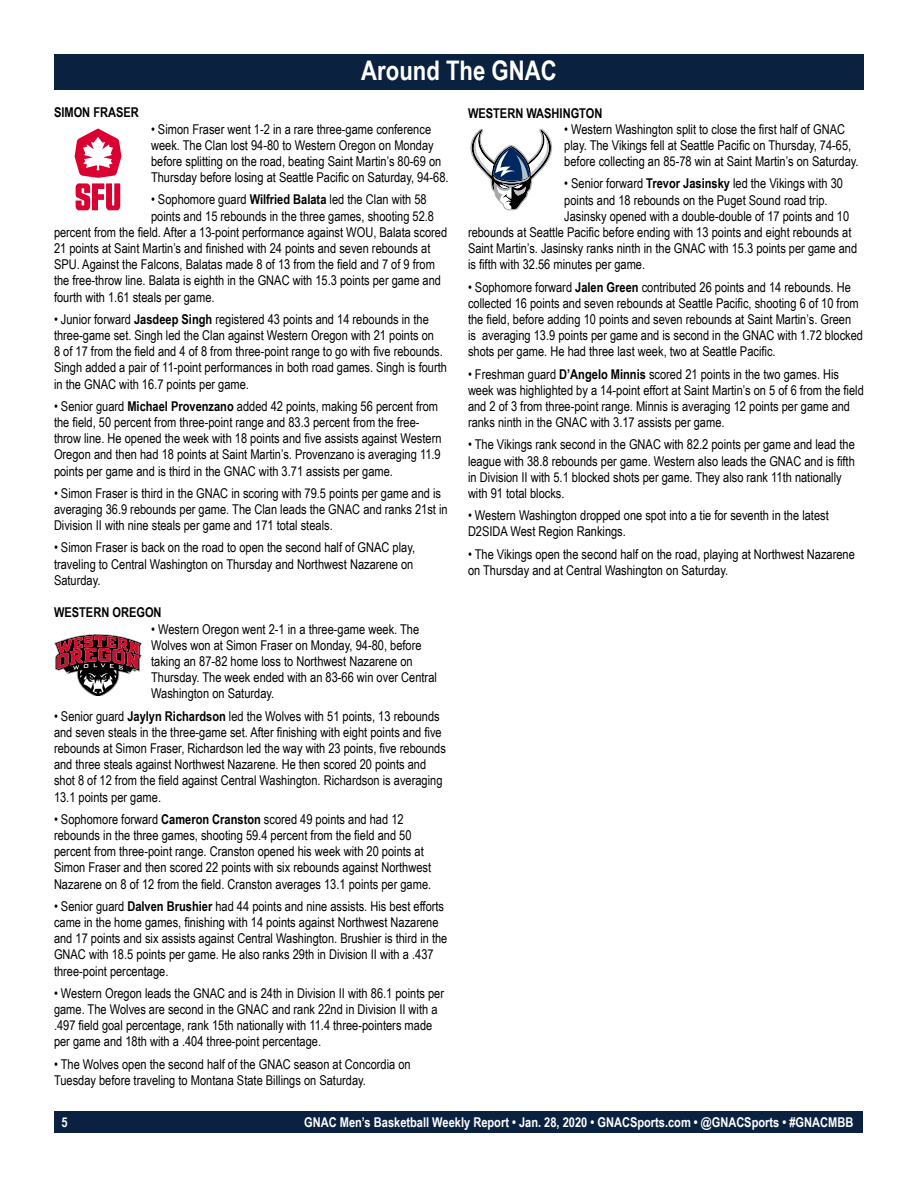
<style>
.page{position:relative;width:918px;height:1188px;background:#fff}
.page>*{position:absolute;margin:0;border:0;box-sizing:border-box;transform-origin:0 0}
.t1{font:700 27px "Arial Narrow";color:#fff}
.t2{font:13.5px/16.2px "Arial Narrow";color:#000}
.t3{font:700 13.5px "Arial Narrow";color:#fff}
.t4{font:700 13.5px "Arial Narrow";color:#000}
.s1{font-weight:700}
</style>
<div class="page">
<div style="left:55px;top:1111px;width:808px;height:22px;background:#0a2240"></div>
<svg style="left:54px;top:634px;width:88px;height:61px"></svg>
<svg style="left:75px;top:128px;width:46px;height:82px"></svg>
<div style="left:54px;top:54px;width:810px;height:36px;background:#0a2240"></div>
<svg style="left:470px;top:129px;width:82px;height:82px"></svg>
<h1 class="t1" style="left:361px;top:50px;width:197px">Around The GNAC</h1>
<p class="t4" style="left:468px;top:103px;width:136px">WESTERN WASHINGTON</p>
<p class="t2" style="left:564px;top:120px;width:296px">• Western Washington split to close the first half of GNAC play. The Vikings fell at Seattle Pacific on Thursday, 74-65, before collecting an 85-78 win at Saint Martin’s on Saturday.</p>
<p class="t2" style="left:564px;top:175px;width:280px">• Senior forward <span class="s1">Trevor Jasinsky</span> led the Vikings with 30</p>
<p class="t2" style="left:564px;top:191px;width:265px">points and 18 rebounds on the Puget Sound road trip.</p>
<p class="t2" style="left:564px;top:207px;width:286px">Jasinsky opened with a double-double of 17 points and 10</p>
<p class="t2" style="left:468px;top:224px;width:385px">rebounds at Seattle Pacific before ending with 13 points and eight rebounds at</p>
<p class="t2" style="left:468px;top:240px;width:391px">Saint Martin’s. Jasinsky ranks ninth in the GNAC with 15.3 points per game and</p>
<p class="t2" style="left:468px;top:256px;width:179px">is fifth with 32.56 minutes per game.</p>
<p class="t2" style="left:468px;top:278px;width:397px">• Sophomore forward <span class="s1">Jalen Green</span> contributed 26 points and 14 rebounds. He collected 16 points and seven rebounds at Seattle Pacific, shooting 6 of 10 from the field, before adding 10 points and seven rebounds at Saint Martin’s. Green<br>is averaging 13.9 points per game and is second in the GNAC with 1.72 blocked shots per game. He had three last week, two at Seattle Pacific.</p>
<p class="t2" style="left:468px;top:365px;width:397px">• Freshman guard <span class="s1">D’Angelo Minnis</span> scored 21 points in the two games. His week was highlighted by a 14-point effort at Saint Martin’s on 5 of 6 from the field and 2 of 3 from three-point range. Minnis is averaging 12 points per game and ranks ninth in the GNAC with 3.17 assists per game.</p>
<p class="t2" style="left:468px;top:436px;width:388px">• The Vikings rank second in the GNAC with 82.2 points per game and lead the league with 38.8 rebounds per game. Western also leads the GNAC and is fifth in Division II with 5.1 blocked shots per game. They also rank 11th nationally with 91 total blocks.</p>
<p class="t2" style="left:468px;top:507px;width:362px">• Western Washington dropped one spot into a tie for seventh in the latest<br>D2SIDA West Region Rankings.</p>
<p class="t2" style="left:468px;top:545px;width:388px">• The Vikings open the second half on the road, playing at Northwest Nazarene on Thursday and at Central Washington on Saturday.</p>
<p class="t4" style="left:54px;top:102px;width:86px">SIMON FRASER</p>
<p class="t2" style="left:151px;top:120px;width:299px">• Simon Fraser went 1-2 in a rare three-game conference week. The Clan lost 94-80 to Western Oregon on Monday before splitting on the road, beating Saint Martin’s 80-69 on Thursday before losing at Seattle Pacific on Saturday, 94-68.</p>
<p class="t2" style="left:151px;top:191px;width:277px">• Sophomore guard <span class="s1">Wilfried Balata</span> led the Clan with 58</p>
<p class="t2" style="left:151px;top:207px;width:285px">points and 15 rebounds in the three games, shooting 52.8</p>
<p class="t2" style="left:54px;top:223px;width:395px">percent from the field. After a 13-point performance against WOU, Balata scored</p>
<p class="t2" style="left:54px;top:240px;width:378px">21 points at Saint Martin’s and finished with 24 points and seven rebounds at</p>
<p class="t2" style="left:54px;top:256px;width:382px">SPU. Against the Falcons, Balatas made 8 of 13 from the field and 7 of 9 from</p>
<p class="t2" style="left:54px;top:272px;width:389px">the free-throw line. Balata is eighth in the GNAC with 15.3 points per game and</p>
<p class="t2" style="left:54px;top:288px;width:162px">fourth with 1.61 steals per game.</p>
<p class="t2" style="left:54px;top:310px;width:395px">• Junior forward <span class="s1">Jasdeep Singh</span> registered 43 points and 14 rebounds in the three-game set. Singh led the Clan against Western Oregon with 21 points on<br>8 of 17 from the field and 4 of 8 from three-point range to go with five rebounds.<br>Singh added a pair of 11-point performances in both road games. Singh is fourth in the GNAC with 16.7 points per game.</p>
<p class="t2" style="left:54px;top:397px;width:389px">• Senior guard <span class="s1">Michael Provenzano</span> added 42 points, making 56 percent from the field, 50 percent from three-point range and 83.3 percent from the free&shy;throw line. He opened the week with 18 points and five assists against Western Oregon and then had 18 points at Saint Martin’s. Provenzano is averaging 11.9 points per game and is third in the GNAC with 3.71 assists per game.</p>
<p class="t2" style="left:54px;top:484px;width:395px">• Simon Fraser is third in the GNAC in scoring with 79.5 points per game and is averaging 36.9 rebounds per game. The Clan leads the GNAC and ranks 21st in<br>Division II with nine steals per game and 171 total steals.</p>
<p class="t2" style="left:54px;top:539px;width:363px">• Simon Fraser is back on the road to open the second half of GNAC play, traveling to Central Washington on Thursday and Northwest Nazarene on<br>Saturday.</p>
<p class="t4" style="left:54px;top:602px;width:109px">WESTERN OREGON</p>
<p class="t2" style="left:151px;top:620px;width:287px">• Western Oregon went 2-1 in a three-game week. The Wolves won at Simon Fraser on Monday, 94-80, before taking an 87-82 home loss to Northwest Nazarene on Thursday. The week ended with an 83-66 win over Central Washington on Saturday.</p>
<p class="t2" style="left:54px;top:707px;width:393px">• Senior guard <span class="s1">Jaylyn Richardson</span> led the Wolves with 51 points, 13 rebounds and seven steals in the three-game set. After finishing with eight points and five rebounds at Simon Fraser, Richardson led the way with 23 points, five rebounds and three steals against Northwest Nazarene. He then scored 20 points and shot 8 of 12 from the field against Central Washington. Richardson is averaging 13.1 points per game.</p>
<p class="t2" style="left:54px;top:810px;width:379px">• Sophomore forward <span class="s1">Cameron Cranston</span> scored 49 points and had 12 rebounds in the three games, shooting 59.4 percent from the field and 50 percent from three-point range. Cranston opened his week with 20 points at Simon Fraser and then scored 22 points with six rebounds against Northwest Nazarene on 8 of 12 from the field. Cranston averages 13.1 points per game.</p>
<p class="t2" style="left:54px;top:897px;width:395px">• Senior guard <span class="s1">Dalven Brushier</span> had 44 points and nine assists. His best efforts came in the home games, finishing with 14 points against Northwest Nazarene and 17 points and six assists against Central Washington. Brushier is third in the GNAC with 18.5 points per game. He also ranks 29th in Division II with a .437 three-point percentage.</p>
<p class="t2" style="left:54px;top:984px;width:392px">• Western Oregon leads the GNAC and is 24th in Division II with 86.1 points per game. The Wolves are second in the GNAC and rank 22nd in Division II with a .497 field goal percentage, rank 15th nationally with 11.4 three-pointers made per game and 18th with a .404 three-point percentage.</p>
<p class="t2" style="left:54px;top:1055px;width:358px">• The Wolves open the second half of the GNAC season at Concordia on<br>Tuesday before traveling to Montana State Billings on Saturday.</p>
<p class="t3" style="left:61px;top:1112px;width:8px">5</p>
<p class="t3" style="left:304px;top:1112px;width:551px">GNAC Men’s Basketball Weekly Report • Jan. 28, 2020 • GNACSports.com • @GNACSports • #GNACMBB</p>
</div>
